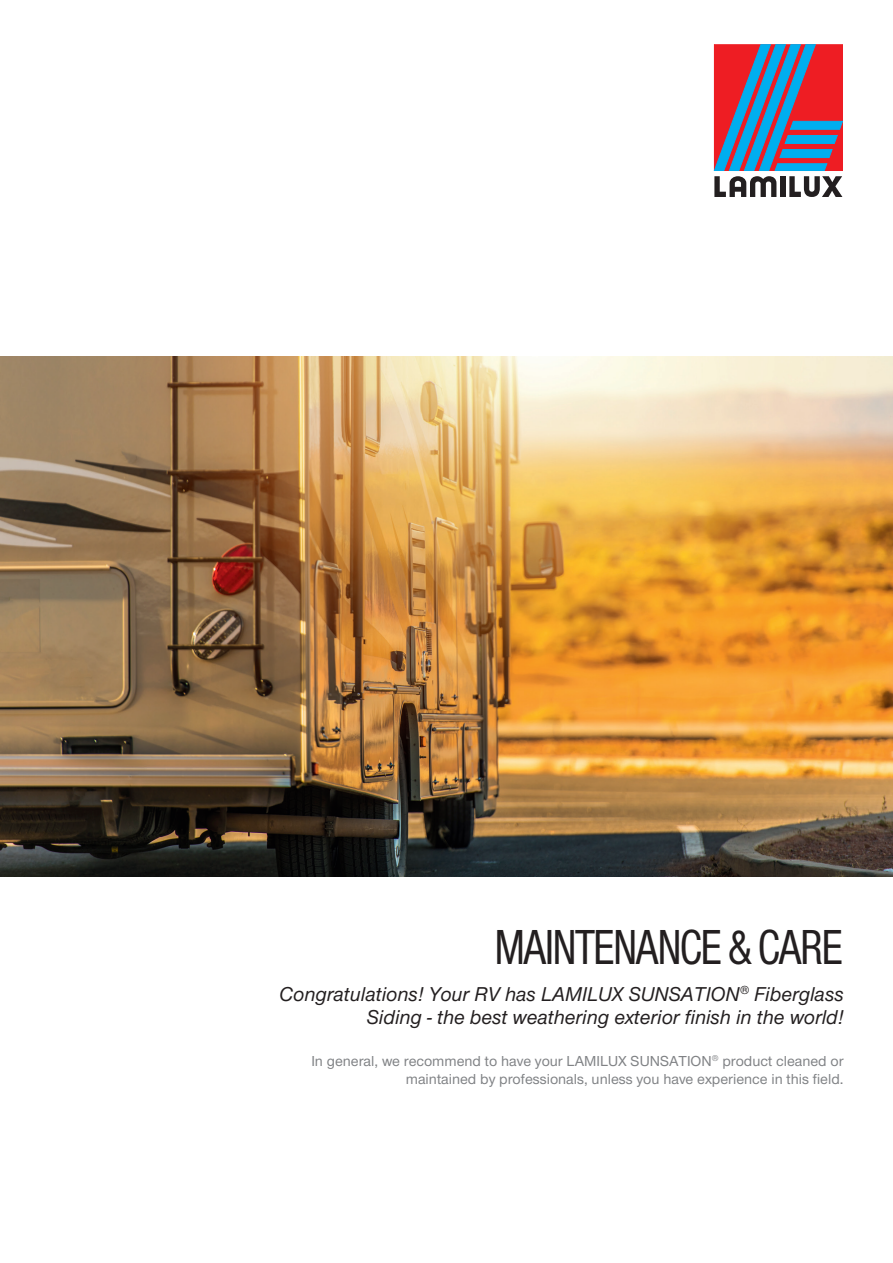
<style>
.page{position:relative;width:893px;height:1263px;background:#fff}
.page>*{position:absolute;margin:0;border:0;box-sizing:border-box;transform-origin:0 0}
.t1{font:condensed 51px "Nimbus Sans T";letter-spacing:-.04em;color:#231f20;scale:.92 1}
.t2{font:italic 500 20.85px/22.5px "Nimbus Sans Novus T";color:#231f20;text-align:right}
.t3{font:500 15px/18px "Nimbus Sans Novus T";color:#808285;text-align:right}
</style>
<div class="page">
<svg style="left:714px;top:45px;width:128px;height:152px;background:#8a6680"></svg>
<img style="left:0;top:357px;width:893px;height:519px">
<h1 class="t1" style="left:494px;top:917px;width:381px">MAINTENANCE &amp; CARE</h1>
<h2 class="t2" style="left:279px;top:983px;width:566px">Congratulations! Your RV has LAMILUX SUNSATION<sup>®</sup> Fiberglass<br>Siding - the best weathering exterior finish in the world!</h2>
<p class="t3" style="left:311px;top:1052px;width:534px">In general, we recommend to have your LAMILUX SUNSATION<sup>®</sup> product cleaned or maintained by professionals, unless you have experience in this field.</p>
</div>
